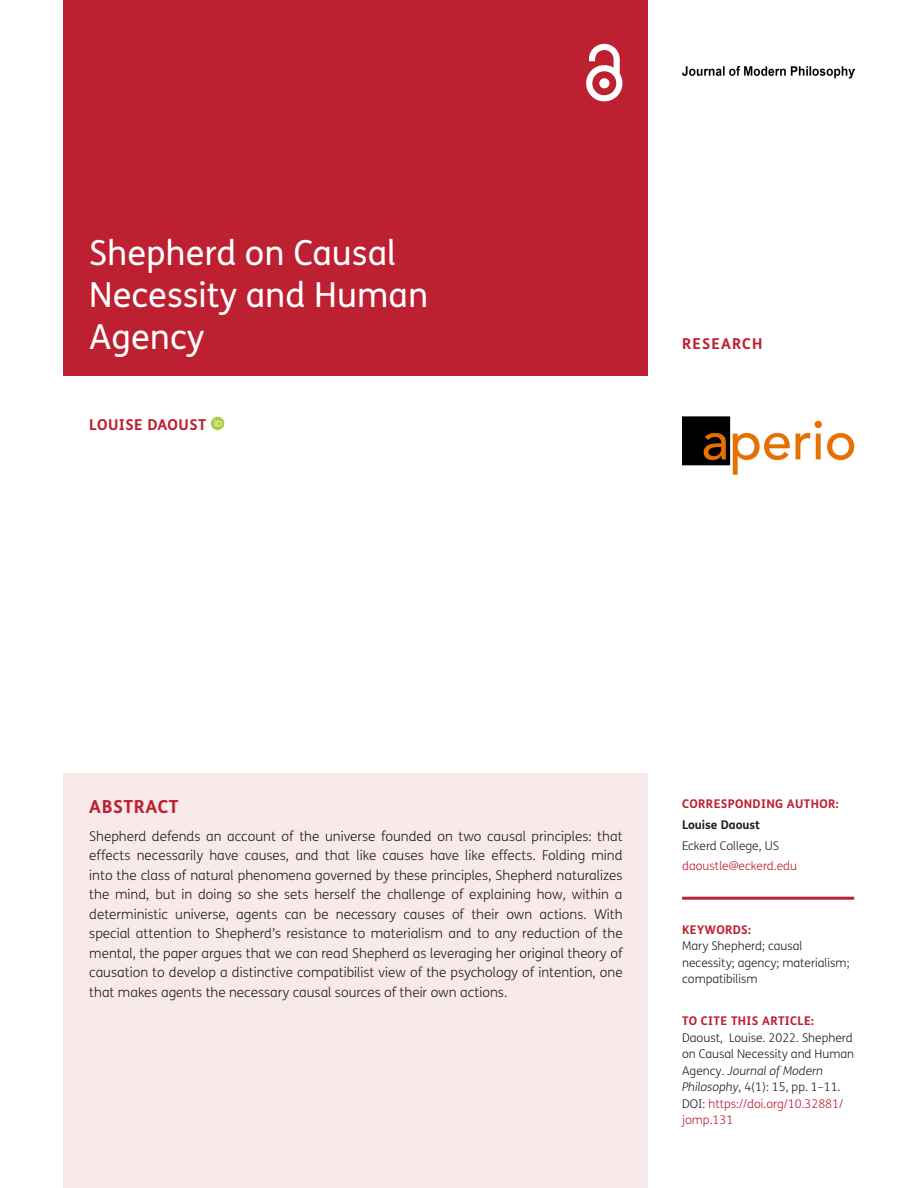
<style>
.page{position:relative;width:918px;height:1188px;background:#fff}
.page>*{position:absolute;margin:0;border:0;box-sizing:border-box;transform-origin:0 0}
.Article_Title{font:34.5px/42px "FS Me";color:#fff}
.t1{font:700 18px "FS Me";letter-spacing:.03em;color:#bd2031}
.Cover_Authors{font:700 15px "FS Me";letter-spacing:.03em;color:#bd2031}
.Cover_Authors-2{font:700 15px "FS Me";letter-spacing:.075em;color:#bd2031}
.Abstract_Copy{font:300 13.5px/19.5px "FS Me";color:#231f20;text-align:justify}
.t2{font:300 12px/16.5px "FS Me";color:#231f20}
.t3{font:700 12px "FS Me";letter-spacing:.03em;color:#bd2031}
.t4{font:300 12px "FS Me";color:#bd2031}
.t5{font:700 12px "FS Me";color:#231f20}
.s1{font-style:italic}
.s2{color:#bd2031}
</style>
<div class="page">
<div style="left:64px;top:0;width:584px;height:376px;background:#bd2031"></div>
<svg style="left:586px;top:44px;width:36px;height:57px"></svg>
<img style="left:682px;top:66px;width:172px;height:13px">
<img style="left:682px;top:417px;width:172px;height:58px">
<hr style="left:682px;top:897px;width:172px;height:3px;background:#bd2031">
<div style="left:64px;top:774px;width:584px;height:414px;background:#f8e9ea"></div>
<svg style="left:211px;top:417px;width:13px;height:13px"></svg>
<svg style="left:214px;top:419px;width:8px;height:7px"></svg>
<h1 class="Article_Title" style="left:89px;top:232px;width:340px">Shepherd on Causal<br>Necessity and Human<br>Agency</h1>
<p class="Cover_Authors" style="left:89px;top:415px;width:118px">LOUISE DAOUST</p>
<p class="Cover_Authors-2" style="left:682px;top:334px;width:82px">RESEARCH</p>
<h1 class="t1" style="left:89px;top:795px;width:91px">ABSTRACT</h1>
<p class="Abstract_Copy" style="left:89px;top:827px;width:535px">Shepherd defends an account of the universe founded on two causal principles: that effects necessarily have causes, and that like causes have like effects. Folding mind into the class of natural phenomena governed by these principles, Shepherd naturalizes the mind, but in doing so she sets herself the challenge of explaining how, within a deterministic universe, agents can be necessary causes of their own actions. With special attention to Shepherd’s resistance to materialism and to any reduction of the mental, the paper argues that we can read Shepherd as leveraging her original theory of causation to develop a distinctive compatibilist view of the psychology of intention, one that makes agents the necessary causal sources of their own actions.</p>
<p class="t3" style="left:682px;top:796px;width:158px">CORRESPONDING AUTHOR:</p>
<p class="t5" style="left:682px;top:817px;width:80px">Louise Daoust</p>
<p class="t2" style="left:682px;top:838px;width:98px">Eckerd College, US</p>
<p class="t4" style="left:682px;top:859px;width:117px">daoustle@eckerd.edu</p>
<p class="t3" style="left:682px;top:922px;width:71px">KEYWORDS:</p>
<p class="t2" style="left:682px;top:938px;width:169px">Mary Shepherd; causal necessity; agency; materialism; compatibilism</p>
<p class="t3" style="left:682px;top:1013px;width:133px">TO CITE THIS ARTICLE:</p>
<p class="t2" style="left:682px;top:1030px;width:174px">Daoust, Louise. 2022. Shepherd on Causal Necessity and Human<br>Agency. <span class="s1">Journal of Modern<br>Philosophy</span>, 4(1): 15, pp. 1–11.<br>DOI: <span class="s2">https://doi.org/10.32881/ jomp.131</span></p>
</div>
